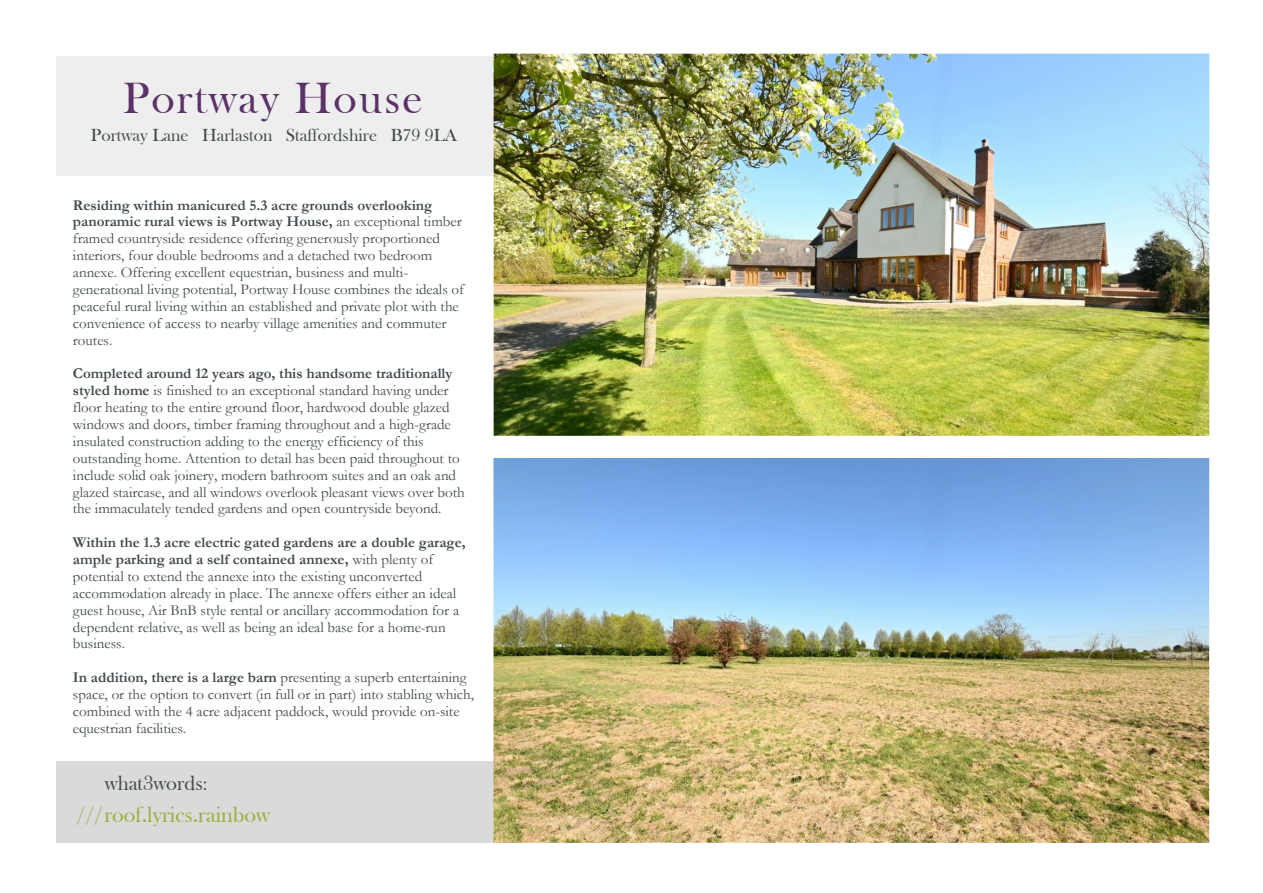
<style>
.page{position:relative;width:1263px;height:893px;background:#fff}
.page>*{position:absolute;margin:0;border:0;box-sizing:border-box;transform-origin:0 0}
.t1{font:45px "Bask Old Face";letter-spacing:.05em;color:#5b3167}
.t2{font:22.5px "Bask Old Face";color:#95b03c}
.t3{font:21px "Bask Old Face";color:#40494d}
.t4{font:18px "Bask Old Face";color:#40494d}
.t5{font:15px/17px "Garamond";color:#40494d}
.s1{font-weight:700}
.s2{font-family:"Garamond"}
</style>
<div class="page">
<div style="left:57px;top:762px;width:472px;height:81px;background:#dadada"></div>
<div style="left:56px;top:56px;width:472px;height:120px;background:#eee"></div>
<img style="left:493px;top:458px;width:716px;height:385px">
<img style="left:494px;top:54px;width:715px;height:382px">
<h1 class="t1" style="left:123px;top:82px;width:301px">Portway House</h1>
<p class="t4" style="left:91px;top:128px;width:368px">Portway Lane Harlaston Staffordshire B79 9LA</p>
<p class="t5" style="left:73px;top:198px;width:393px"><span class="s1">Residing within manicured 5.3 acre grounds overlooking panoramic rural views is Portway House,</span> an exceptional timber framed countryside residence offering generously proportioned interiors, four double bedrooms and a detached two bedroom annexe. Offering excellent equestrian, business and multi&shy;generational living potential, Portway House combines the ideals of peaceful rural living within an established and private plot with the convenience of access to nearby village amenities and commuter routes.</p>
<p class="t5" style="left:73px;top:367px;width:393px"><span class="s1">Completed around 12 years ago, this handsome traditionally styled home</span> is finished to an exceptional standard having under floor heating to the entire ground floor, hardwood double glazed windows and doors, timber framing throughout and a high-grade insulated construction adding to the energy efficiency of this outstanding home. Attention to detail has been paid throughout to include solid oak joinery, modern bathroom suites and an oak and glazed staircase, and all windows overlook pleasant views over both the immaculately tended gardens and open countryside beyond.</p>
<p class="t5" style="left:73px;top:536px;width:394px"><span class="s1">Within the 1.3 acre electric gated gardens are a double garage, ample parking and a self contained annexe,</span> with plenty of potential to extend the annexe into the existing unconverted accommodation already in place. The annexe offers either an ideal guest house, Air BnB style rental or ancillary accommodation for a dependent relative, as well as being an ideal base for a home-run business.</p>
<p class="t5" style="left:73px;top:671px;width:403px"><span class="s1">In addition, there is a large barn</span> presenting a superb entertaining space, or the option to convert (in full or in part) into stabling which, combined with the 4 acre adjacent paddock, would provide on-site equestrian facilities.</p>
<h3 class="t3" style="left:105px;top:775px;width:104px">what3words<span class="s2">:</span></h3>
<h2 class="t2" style="left:78px;top:807px;width:193px">///roof.lyrics.rainbow</h2>
</div>
